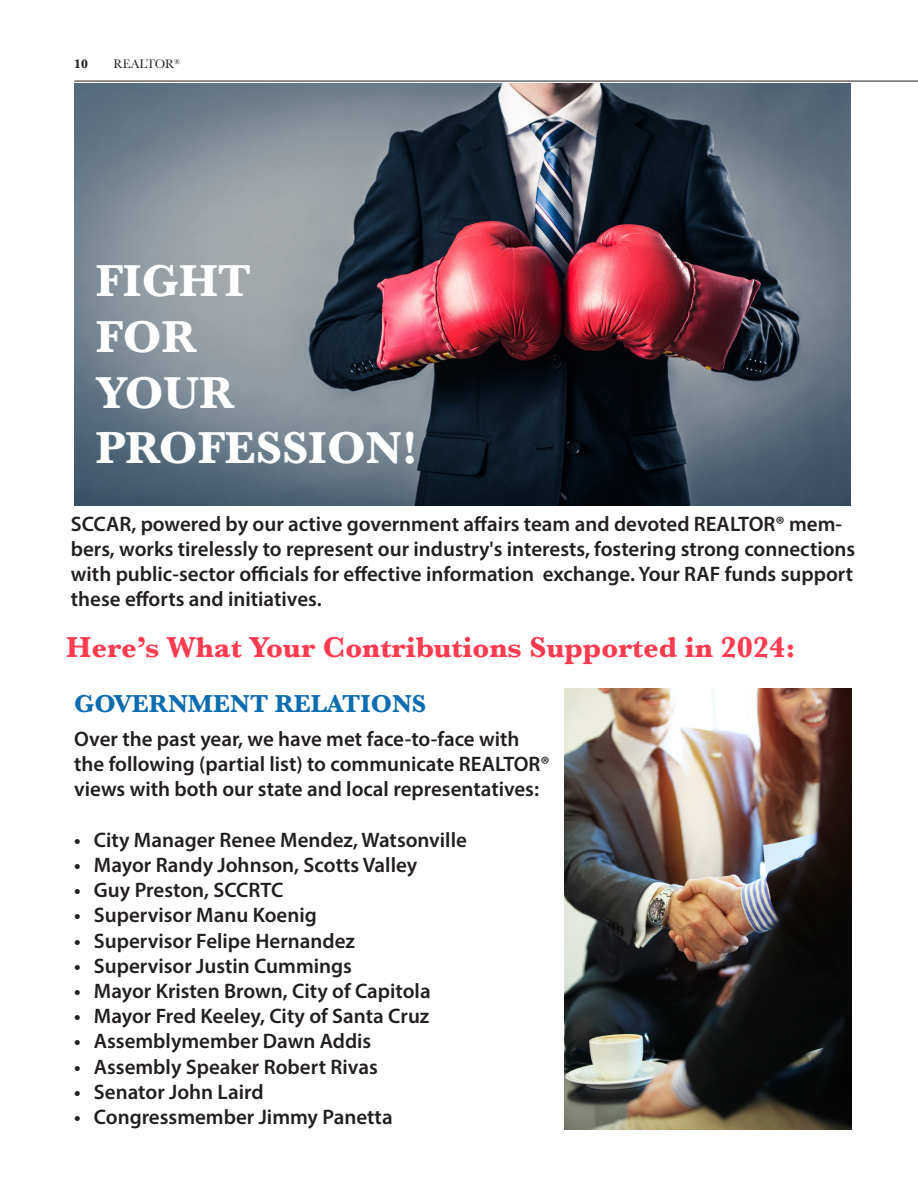
<style>
.page{position:relative;width:918px;height:1188px;background:#fff}
.page>*{position:absolute;margin:0;border:0;box-sizing:border-box;transform-origin:0 0}
.t1{font:700 46.5px/55.8px "Baskerville";color:#fff}
.t2{font:700 30px "Baskerville";color:#ff3b51}
.t3{font:700 25.5px "Baskerville";color:#0b6cb0}
.t4{font:600 21px/25.2px "Myriad Pro";color:#231f20}
.t5{font:12.75px "Baskerville";color:#231f20}
.t6{font:700 12.75px "Baskerville";color:#231f20}
</style>
<div class="page">
<hr style="left:74px;top:81px;width:844px;height:1px;background:#231f20">
<img style="left:74px;top:84px;width:776px;height:421px">
<img style="left:565px;top:689px;width:286px;height:440px">
<p class="t6" style="left:74px;top:55px;width:15px">10</p>
<p class="t5" style="left:114px;top:56px;width:68px">REALTOR<sup>®</sup></p>
<p class="t1" style="left:96px;top:253px;width:323px">FIGHT<br>FOR<br>YOUR<br>PROFESSION!</p>
<p class="t4" style="left:71px;top:510px;width:786px">SCCAR, powered by our active government affairs team and devoted REALTOR® mem&shy;bers, works tirelessly to represent our industry's interests, fostering strong connections with public-sector officials for effective information exchange. Your RAF funds support these efforts and initiatives.</p>
<p class="t2" style="left:66px;top:627px;width:731px">Here’s What Your Contributions Supported in 2024:</p>
<p class="t3" style="left:74px;top:686px;width:354px">GOVERNMENT RELATIONS</p>
<p class="t4" style="left:74px;top:726px;width:477px">Over the past year, we have met face-to-face with the following (partial list) to communicate REALTOR® views with both our state and local representatives:</p>
<p class="t4" style="left:74px;top:827px;width:394px">• City Manager Renee Mendez, Watsonville</p>
<p class="t4" style="left:74px;top:852px;width:345px">• Mayor Randy Johnson, Scotts Valley</p>
<p class="t4" style="left:74px;top:877px;width:211px">• Guy Preston, SCCRTC</p>
<p class="t4" style="left:74px;top:902px;width:244px">• Supervisor Manu Koenig</p>
<p class="t4" style="left:74px;top:927px;width:282px">• Supervisor Felipe Hernandez</p>
<p class="t4" style="left:74px;top:953px;width:279px">• Supervisor Justin Cummings</p>
<p class="t4" style="left:74px;top:978px;width:358px">• Mayor Kristen Brown, City of Capitola</p>
<p class="t4" style="left:74px;top:1003px;width:357px">• Mayor Fred Keeley, City of Santa Cruz</p>
<p class="t4" style="left:74px;top:1028px;width:299px">• Assemblymember Dawn Addis</p>
<p class="t4" style="left:74px;top:1053px;width:305px">• Assembly Speaker Robert Rivas</p>
<p class="t4" style="left:74px;top:1079px;width:191px">• Senator John Laird</p>
<p class="t4" style="left:74px;top:1104px;width:320px">• Congressmember Jimmy Panetta</p>
</div>
